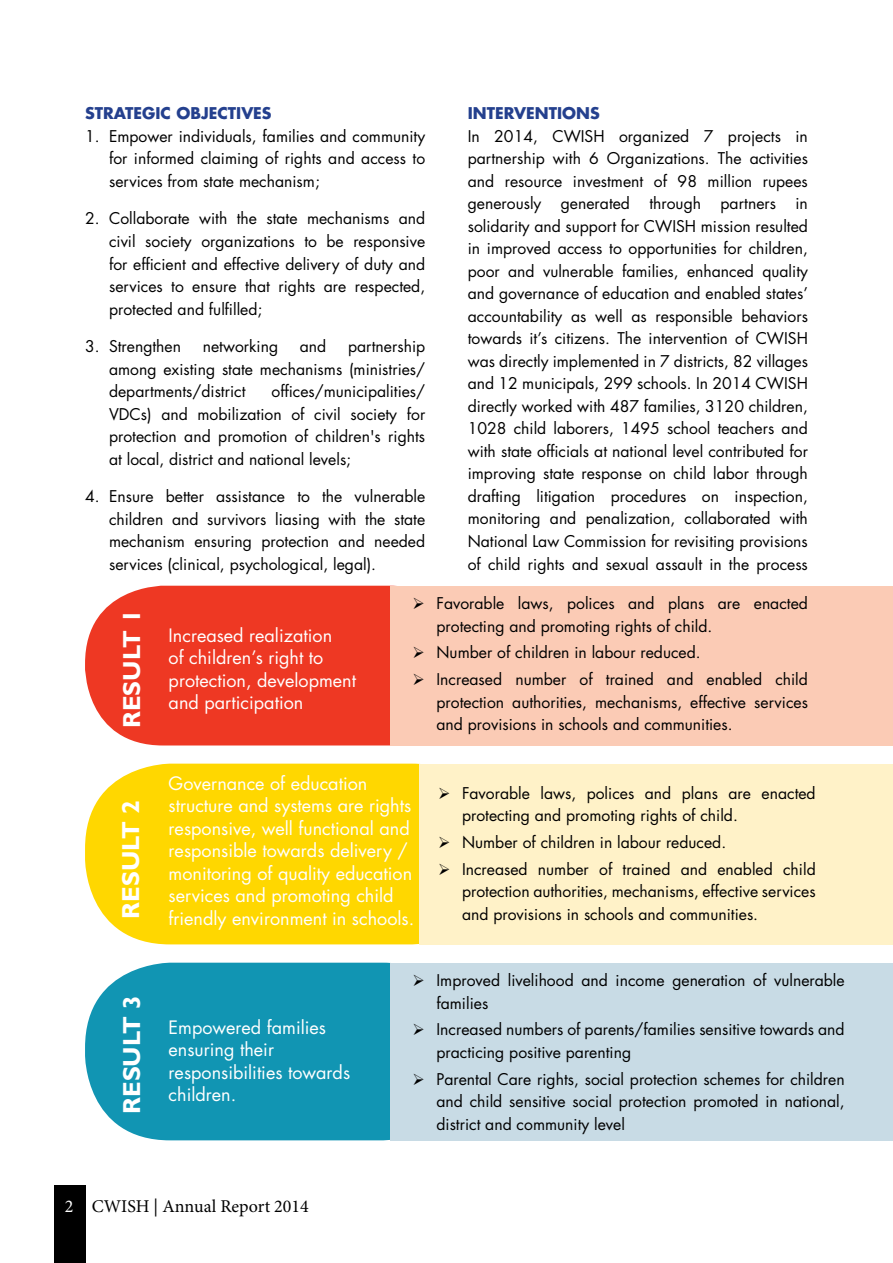
<style>
.page{position:relative;width:893px;height:1263px;background:#fff}
.page>*{position:absolute;margin:0;border:0;box-sizing:border-box;transform-origin:0 0}
.t1{font:700 24.75px "Gill Sans MT Pro";color:#fff}
.t2{font:18px/22.5px "Futura Std";color:#fff}
.t3{font:18px "Minion Pro";color:#000}
.t4{font:15.75px/22.5px "Futura Std";color:#000;text-align:justify}
.t5{font:700 15.75px "Futura Std";color:#24408e}
.s1{color:#fff}
</style>
<div class="page">
<div style="left:54px;top:1185px;width:31px;height:78px;background:#000"></div>
<div style="left:85px;top:586px;width:383px;height:159px;background:#ee3823;border-radius:78px"></div>
<div style="left:85px;top:963px;width:383px;height:177px;background:#1195b3;border-radius:85px"></div>
<div style="left:85px;top:764px;width:412px;height:180px;background:#ffd700;border-radius:85px"></div>
<div style="left:390px;top:586px;width:503px;height:159px;background:#fbcbb5"></div>
<div style="left:390px;top:963px;width:503px;height:177px;background:#c8dbe5"></div>
<div style="left:420px;top:764px;width:473px;height:180px;background:#fff2c8"></div>
<p class="t5" style="left:468px;top:103px;width:134px">INTERVENTIONS</p>
<p class="t4" style="left:468px;top:125px;width:342px">In 2014, CWISH organized 7 projects in partnership with 6 Organizations. The activities and resource investment of 98 million rupees generously generated through partners in solidarity and support for CWISH mission resulted in improved access to opportunities for children, poor and vulnerable families, enhanced quality and governance of education and enabled states’ accountability as well as responsible behaviors towards it’s citizens. The intervention of CWISH was directly implemented in 7 districts, 82 villages and 12 municipals, 299 schools. In 2014 CWISH directly worked with 487 families, 3120 children, 1028 child laborers, 1495 school teachers and with state officials at national level contributed for improving state response on child labor through drafting litigation procedures on inspection, monitoring and penalization, collaborated with National Law Commission for revisiting provisions of child rights and sexual assault in the process</p>
<p class="t5" style="left:85px;top:103px;width:188px">STRATEGIC OBJECTIVES</p>
<p class="t4" style="left:109px;top:125px;width:318px;text-indent:-24px">1. Empower individuals, families and community for informed claiming of rights and access to services from state mechanism;</p>
<p class="t4" style="left:109px;top:208px;width:318px;text-indent:-24px">2. Collaborate with the state mechanisms and civil society organizations to be responsive for efficient and effective delivery of duty and services to ensure that rights are respected, protected and fulfilled;</p>
<p class="t4" style="left:85px;top:335px;width:98px">3. Strengthen</p>
<p class="t4" style="left:203px;top:335px;width:77px">networking</p>
<p class="t4" style="left:300px;top:335px;width:28px">and</p>
<p class="t4" style="left:109px;top:335px;width:318px;text-indent:239px">partnership among existing state mechanisms (ministries/ departments/district</p>
<p class="t4" style="left:109px;top:380px;width:318px;text-indent:162px">offices/municipalities/ VDCs) and mobilization of civil society for protection and promotion of children's rights at local, district and national levels;</p>
<p class="t4" style="left:109px;top:485px;width:318px;text-indent:-24px">4. Ensure better assistance to the vulnerable children and survivors liasing with the state mechanism ensuring protection and needed services (clinical, psychological, legal).</p>
<p class="t4" style="left:436px;top:592px;width:373px;text-indent:-24px">➢ Favorable laws, polices and plans are enacted protecting and promoting rights of child.</p>
<p class="t4" style="left:412px;top:641px;width:290px">➢ Number of children in labour reduced.</p>
<p class="t4" style="left:436px;top:668px;width:373px;text-indent:-24px">➢ Increased number of trained and enabled child protection authorities, mechanisms, effective services and provisions in schools and communities.</p>
<h1 class="t1" style="left:116px;top:728px;width:120px;rotate:-90deg">Result 1</h1>
<p class="t2" style="left:169px;top:624px;width:189px">Increased realization<br>of children’s right to protection, development and participation</p>
<h1 class="t1" style="left:115px;top:919px;width:120px;rotate:-90deg">Result 2</h1>
<h1 class="t1" style="left:116px;top:1114px;width:120px;rotate:-90deg">Result 3</h1>
<p class="t2" style="left:169px;top:772px;width:247px">Governance of education structure and systems are rights responsive, well functional and responsible towards delivery / monitoring of quality education services and promoting child friendly environment in schools.</p>
<p class="t4" style="left:462px;top:782px;width:355px;text-indent:-24px">➢ Favorable laws, polices and plans are enacted protecting and promoting rights of child.</p>
<p class="t4" style="left:438px;top:831px;width:290px">➢ Number of children in labour reduced.</p>
<p class="t4" style="left:462px;top:858px;width:355px;text-indent:-24px">➢ Increased number of trained and enabled child protection authorities, mechanisms, effective services and provisions in schools and communities.</p>
<p class="t2" style="left:169px;top:1016px;width:183px">Empowered families ensuring their responsibilities towards children.</p>
<p class="t4" style="left:436px;top:969px;width:410px;text-indent:-24px">➢ Improved livelihood and income generation of vulnerable families</p>
<p class="t4" style="left:436px;top:1018px;width:410px;text-indent:-24px">➢ Increased numbers of parents/families sensitive towards and practicing positive parenting</p>
<p class="t4" style="left:436px;top:1068px;width:410px;text-indent:-24px">➢ Parental Care rights, social protection schemes for children and child sensitive social protection promoted in national, district and community level</p>
<p class="t3" style="left:65px;top:1194px;width:245px"><span class="s1">2</span> CWISH | Annual Report 2014</p>
</div>
